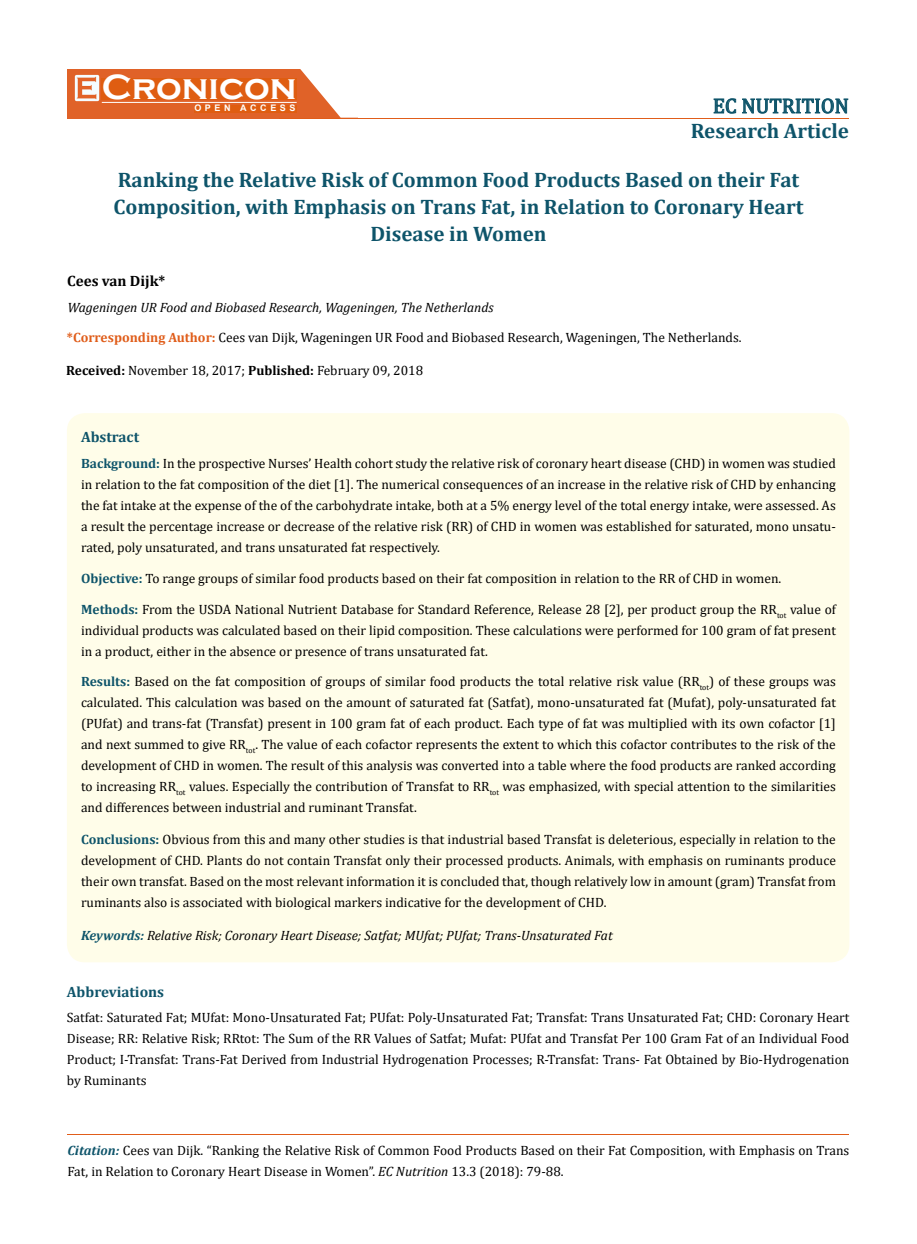
<style>
.page{position:relative;width:917px;height:1244px;background:#fff}
.page>*{position:absolute;margin:0;border:0;box-sizing:border-box;transform-origin:0 0}
.t1{font:700 36px "Copperplate Gothic";color:#fff}
.t2{font:700 21px/27px "Cambria";color:#0e546a;text-align:center}
.t3{font:21px "Cambria";color:#0e546a}
.t4{font:700 15px "Cambria";color:#0e546a}
.t5{font:700 15px "Cambria";color:#000}
.t6{font:13.5px/21px "Cambria";color:#000;text-align:justify}
.t7{font:italic 13.5px "Cambria";color:#000}
.t8{font:700 9px "Arial";letter-spacing:.4em;color:#fff}
.s1{font-weight:700;color:#e05d1a}
.s2{font-weight:700}
.s3{font-weight:700;color:#0e546a}
.s4{font-weight:700;font-style:italic;color:#0e546a}
.s5{font-style:italic}
</style>
<div class="page">
<div style="left:67px;top:70px;width:290px;height:49px;background:#e06228"></div>
<svg style="left:300px;top:69px;width:58px;height:49px"></svg>
<img style="left:75px;top:75px;width:24px;height:26px">
<div style="left:102px;top:79px;width:195px;height:21px;background:#df5d11"></div>
<div style="left:194px;top:105px;width:103px;height:7px;background:#df5d11"></div>
<svg style="left:713px;top:98px;width:135px;height:16px"></svg>
<hr style="left:102px;top:102px;width:194px;height:1px;background:#fff">
<hr style="left:279px;top:118px;width:569px;height:1px;background:#e05d1a">
<hr style="left:67px;top:1134px;width:782px;height:1px;background:#e05d1a">
<div style="left:67px;top:413px;width:782px;height:549px;background:#fffde9;border-radius:18px"></div>
<h1 class="t1" style="left:102px;top:68px;width:196px">Cronicon</h1>
<p class="t8" style="left:194px;top:102px;width:103px">OPEN ACCESS</p>
<h2 class="t3" style="left:712px;top:93px;width:137px">EC NUTRITION</h2>
<h2 class="t2" style="left:690px;top:116px;width:160px">Research Article</h2>
<h2 class="t2" style="left:113px;top:166px;width:691px">Ranking the Relative Risk of Common Food Products Based on their Fat<br>Composition, with Emphasis on Trans Fat, in Relation to Coronary Heart<br>Disease in Women</h2>
<p class="t5" style="left:67px;top:270px;width:100px">Cees van Dijk*</p>
<p class="t7" style="left:67px;top:298px;width:428px">Wageningen UR Food and Biobased Research, Wageningen, The Netherlands</p>
<p class="t6" style="left:67px;top:327px;width:676px"><span class="s1">*Corresponding Author:</span> Cees van Dijk, Wageningen UR Food and Biobased Research, Wageningen, The Netherlands.</p>
<p class="t6" style="left:66px;top:360px;width:358px"><span class="s2">Received:</span> November 18, 2017; <span class="s2">Published:</span> February 09, 2018</p>
<p class="t4" style="left:81px;top:426px;width:60px">Abstract</p>
<p class="t6" style="left:81px;top:452px;width:756px"><span class="s3">Background:</span> In the prospective Nurses’ Health cohort study the relative risk of coronary heart disease (CHD) in women was studied in relation to the fat composition of the diet [1]. The numerical consequences of an increase in the relative risk of CHD by enhancing the fat intake at the expense of the of the carbohydrate intake, both at a 5% energy level of the total energy intake, were assessed. As a result the percentage increase or decrease of the relative risk (RR) of CHD in women was established for saturated, mono unsatu&shy;rated, poly unsaturated, and trans unsaturated fat respectively.</p>
<p class="t6" style="left:81px;top:567px;width:702px"><span class="s3">Objective:</span> To range groups of similar food products based on their fat composition in relation to the RR of CHD in women.</p>
<p class="t6" style="left:81px;top:599px;width:756px"><span class="s3">Methods:</span> From the USDA National Nutrient Database for Standard Reference, Release 28 [2], per product group the RR<sub>tot</sub> value of individual products was calculated based on their lipid composition. These calculations were performed for 100 gram of fat present in a product, either in the absence or presence of trans unsaturated fat.</p>
<p class="t6" style="left:81px;top:671px;width:756px"><span class="s3">Results:</span> Based on the fat composition of groups of similar food products the total relative risk value (RR<sub>tot</sub>) of these groups was calculated. This calculation was based on the amount of saturated fat (Satfat), mono-unsaturated fat (Mufat), poly-unsaturated fat (PUfat) and trans-fat (Transfat) present in 100 gram fat of each product. Each type of fat was multiplied with its own cofactor [1] and next summed to give RR<sub>tot</sub>. The value of each cofactor represents the extent to which this cofactor contributes to the risk of the development of CHD in women. The result of this analysis was converted into a table where the food products are ranked according to increasing RR<sub>tot</sub> values. Especially the contribution of Transfat to RR<sub>tot</sub> was emphasized, with special attention to the similarities and differences between industrial and ruminant Transfat.</p>
<p class="t6" style="left:81px;top:828px;width:756px"><span class="s3">Conclusions:</span> Obvious from this and many other studies is that industrial based Transfat is deleterious, especially in relation to the development of CHD. Plants do not contain Transfat only their processed products. Animals, with emphasis on ruminants produce their own transfat. Based on the most relevant information it is concluded that, though relatively low in amount (gram) Transfat from ruminants also is associated with biological markers indicative for the development of CHD.</p>
<p class="t7" style="left:81px;top:925px;width:533px"><span class="s3">Keywords:</span> Relative Risk; Coronary Heart Disease; Satfat; MUfat; PUfat; Trans-Unsaturated Fat</p>
<p class="t4" style="left:67px;top:980px;width:99px">Abbreviations</p>
<p class="t6" style="left:67px;top:1007px;width:784px">Satfat: Saturated Fat; MUfat: Mono-Unsaturated Fat; PUfat: Poly-Unsaturated Fat; Transfat: Trans Unsaturated Fat; CHD: Coronary Heart Disease; RR: Relative Risk; RRtot: The Sum of the RR Values of Satfat; Mufat: PUfat and Transfat Per 100 Gram Fat of an Individual Food Product; I-Transfat: Trans-Fat Derived from Industrial Hydrogenation Processes; R-Transfat: Trans- Fat Obtained by Bio-Hydrogenation by Ruminants</p>
<p class="t6" style="left:67px;top:1139px;width:783px"><span class="s4">Citation:</span> Cees van Dijk. “Ranking the Relative Risk of Common Food Products Based on their Fat Composition, with Emphasis on Trans<br>Fat, in Relation to Coronary Heart Disease in Women”. <span class="s5">EC Nutrition</span> 13.3 (2018): 79-88.</p>
</div>
